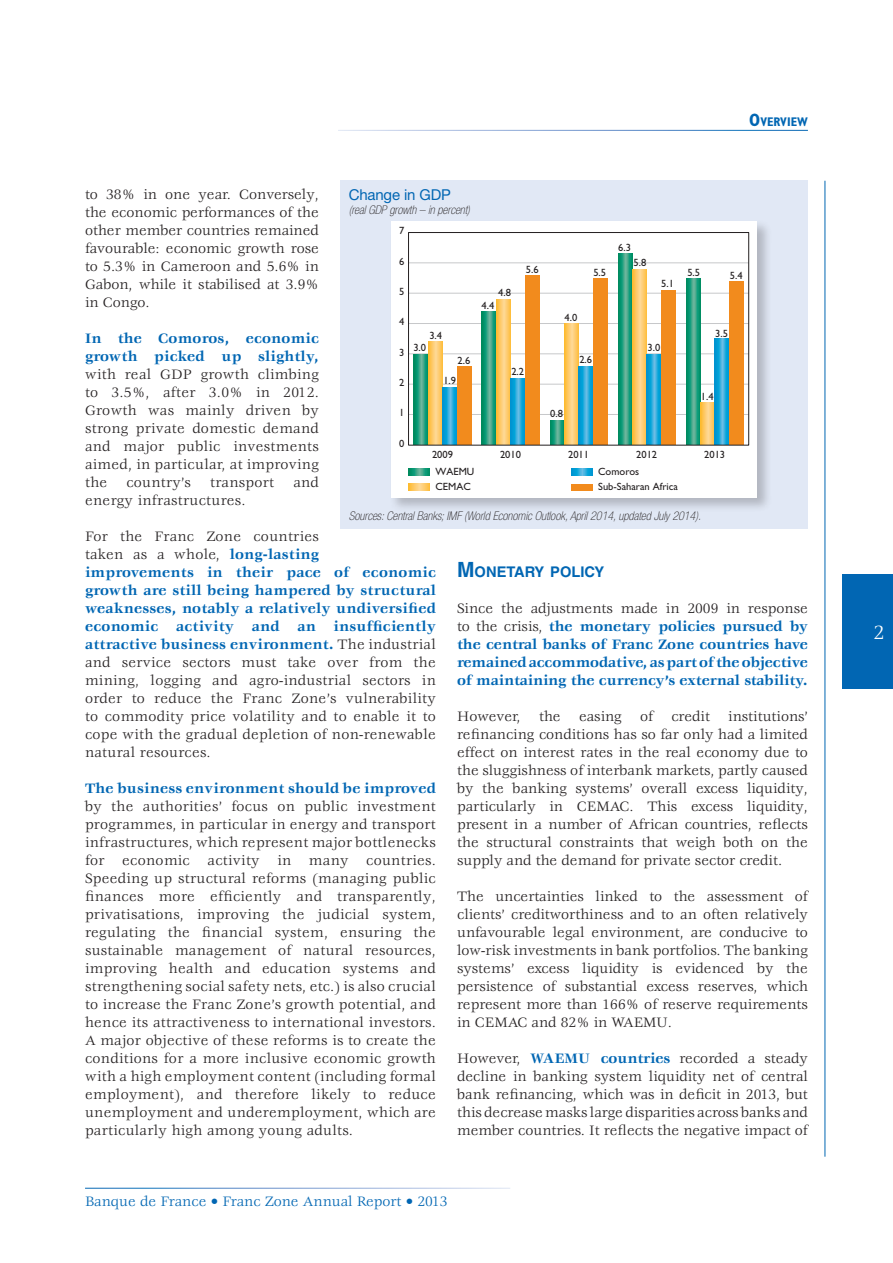
<style>
.page{position:relative;width:893px;height:1263px;background:#fff}
.page>*{position:absolute;margin:0;border:0;box-sizing:border-box;transform-origin:0 0}
.t1{font:21px "Veljovic Std";color:#fff}
.t2{font:15px/18px "Veljovic Std";letter-spacing:.02em;color:#231f20;text-align:justify}
.t3{font:700 15px/18px "Veljovic Std";letter-spacing:.02em;color:#0166b3}
.t4{font:15px "Veljovic Std";color:#0166b3}
.t5{font:15px "Helvetica Neue LT Std";letter-spacing:-.01em;color:#0166b3}
.t6{font:700 14.7px "Helvetica LT Std";color:#0166b3}
.t7{font:700 condensed 12.6px "Gill Sans Std";color:#0166b3}
.t8{font:italic 100 condensed 12px "Helvetica Neue LT Std";color:#231f20}
.t9{font:10.5px "Gill Sans";color:#231f20}
.t10{font:10.5px "Gill Sans Std";color:#231f20}
.s1{font-size:18px}
.s2{font-weight:700;color:#0166b3}
.s3{font-size:21px}
.s4{font-weight:400;color:#231f20}
</style>
<div class="page">
<hr style="left:825px;top:181px;width:1px;height:976px;background:#0166b3">
<div style="left:842px;top:574px;width:51px;height:115px;background:#0166b3"></div>
<div style="left:340px;top:181px;width:468px;height:348px;background:#e1e8f5"></div>
<div style="left:389px;top:219px;width:383px;height:293px;background:#231f20;opacity:.25"></div>
<div style="left:391px;top:221px;width:366px;height:276px;background:#fff"></div>
<svg style="left:409px;top:469px;width:21px;height:6px"></svg>
<svg style="left:571px;top:469px;width:21px;height:6px"></svg>
<svg style="left:409px;top:484px;width:21px;height:6px"></svg>
<div style="left:571px;top:484px;width:21px;height:6px;background:#f28b1d"></div>
<hr style="left:409px;top:262px;width:340px;height:1px;background:#c7c8ca">
<hr style="left:409px;top:293px;width:340px;height:1px;background:#c7c8ca">
<hr style="left:409px;top:323px;width:340px;height:1px;background:#c7c8ca">
<hr style="left:409px;top:353px;width:340px;height:1px;background:#c7c8ca">
<hr style="left:409px;top:384px;width:340px;height:1px;background:#c7c8ca">
<hr style="left:409px;top:414px;width:340px;height:1px;background:#c7c8ca">
<svg style="left:550px;top:421px;width:14px;height:22px"></svg>
<svg style="left:414px;top:354px;width:14px;height:89px"></svg>
<svg style="left:482px;top:311px;width:14px;height:132px;background:#279f7e"></svg>
<svg style="left:686px;top:278px;width:14px;height:165px;background:#269f7e"></svg>
<svg style="left:618px;top:254px;width:14px;height:189px;background:#269f7d"></svg>
<svg style="left:700px;top:402px;width:15px;height:41px"></svg>
<svg style="left:428px;top:342px;width:15px;height:101px;background:#f4c76a"></svg>
<svg style="left:564px;top:324px;width:15px;height:119px;background:#f2c76a"></svg>
<svg style="left:496px;top:299px;width:15px;height:144px;background:#f6c768"></svg>
<svg style="left:632px;top:269px;width:15px;height:174px;background:#f5c769"></svg>
<svg style="left:443px;top:387px;width:14px;height:56px"></svg>
<svg style="left:511px;top:378px;width:14px;height:65px"></svg>
<svg style="left:579px;top:366px;width:14px;height:77px"></svg>
<svg style="left:647px;top:354px;width:14px;height:89px"></svg>
<svg style="left:715px;top:339px;width:14px;height:104px"></svg>
<div style="left:457px;top:366px;width:14px;height:79px;background:#f28b1d"></div>
<div style="left:661px;top:290px;width:14px;height:155px;background:#f28b1d"></div>
<div style="left:729px;top:281px;width:14px;height:164px;background:#f28b1d"></div>
<div style="left:593px;top:278px;width:14px;height:167px;background:#f28b1d"></div>
<div style="left:525px;top:275px;width:14px;height:170px;background:#f28b1d"></div>
<div style="left:408px;top:232px;width:341px;height:213px;border:1px solid #231f20"></div>
<p class="t7" style="left:749px;top:114px;width:60px"><span class="s1">O</span>VERVIEW</p>
<p class="t2" style="left:85px;top:186px;width:235px">to 38% in one year. Conversely, the economic performances of the other member countries remained favourable: economic growth rose to 5.3% in Cameroon and 5.6% in Gabon, while it stabilised at 3.9% in Congo.</p>
<p class="t3" style="left:85px;top:330px;width:235px">In the Comoros, economic growth picked up slightly,</p>
<p class="t2" style="left:85px;top:366px;width:235px">with real GDP growth climbing to 3.5%, after 3.0% in 2012.<br>Growth was mainly driven by strong private domestic demand and major public investments aimed, in particular, at improving the</p>
<p class="t5" style="left:349px;top:186px;width:104px">Change in GDP</p>
<p class="t8" style="left:349px;top:203px;width:123px">(real GDP growth – in percent)</p>
<p class="t9" style="left:399px;top:225px;width:7px">7</p>
<p class="t9" style="left:618px;top:241px;width:14px">6.3</p>
<p class="t9" style="left:399px;top:255px;width:7px">6</p>
<p class="t9" style="left:399px;top:285px;width:7px">5</p>
<p class="t9" style="left:634px;top:257px;width:14px">5.8</p>
<p class="t9" style="left:526px;top:263px;width:14px">5.6</p>
<p class="t9" style="left:687px;top:266px;width:14px">5.5</p>
<p class="t9" style="left:593px;top:267px;width:14px">5.5</p>
<p class="t9" style="left:730px;top:269px;width:14px">5.4</p>
<p class="t9" style="left:661px;top:278px;width:14px">5.1</p>
<p class="t9" style="left:498px;top:287px;width:14px">4.8</p>
<p class="t9" style="left:482px;top:299px;width:14px">4.4</p>
<p class="t9" style="left:565px;top:311px;width:14px">4.0</p>
<p class="t9" style="left:399px;top:316px;width:7px">4</p>
<p class="t9" style="left:399px;top:346px;width:7px">3</p>
<p class="t9" style="left:715px;top:327px;width:14px">3.5</p>
<p class="t9" style="left:429px;top:329px;width:14px">3.4</p>
<p class="t9" style="left:648px;top:341px;width:14px">3.0</p>
<p class="t9" style="left:413px;top:342px;width:14px">3.0</p>
<p class="t9" style="left:579px;top:354px;width:14px">2.6</p>
<p class="t9" style="left:458px;top:354px;width:14px">2.6</p>
<p class="t9" style="left:511px;top:365px;width:14px">2.2</p>
<p class="t9" style="left:443px;top:375px;width:14px">1.9</p>
<p class="t9" style="left:399px;top:376px;width:7px">2</p>
<p class="t9" style="left:399px;top:407px;width:7px">1</p>
<p class="t9" style="left:701px;top:390px;width:14px">1.4</p>
<p class="t9" style="left:550px;top:408px;width:14px">0.8</p>
<p class="t9" style="left:399px;top:437px;width:7px">0</p>
<p class="t9" style="left:432px;top:449px;width:22px">2009</p>
<p class="t9" style="left:500px;top:449px;width:22px">2010</p>
<p class="t9" style="left:568px;top:449px;width:22px">2011</p>
<p class="t9" style="left:636px;top:449px;width:22px">2012</p>
<p class="t9" style="left:704px;top:449px;width:22px">2013</p>
<p class="t10" style="left:436px;top:466px;width:40px">WAEMU</p>
<p class="t10" style="left:598px;top:466px;width:43px">Comoros</p>
<p class="t9" style="left:436px;top:481px;width:37px">CEMAC</p>
<p class="t10" style="left:598px;top:481px;width:81px">Sub-Saharan Africa</p>
<p class="t2" style="left:126px;top:474px;width:66px">country’s</p>
<p class="t2" style="left:210px;top:474px;width:66px">transport</p>
<p class="t2" style="left:293px;top:474px;width:27px">and</p>
<p class="t2" style="left:85px;top:492px;width:162px">energy infrastructures.</p>
<p class="t2" style="left:85px;top:528px;width:352px;text-align:left">For the Franc Zone countries<br>taken as a whole, <span class="s2">long-lasting<br>improvements in their pace of economic growth are still being hampered by structural weaknesses, notably a relatively undiversified economic activity and an insufficiently attractive business environment.</span> The industrial and service sectors must take over from the mining, logging and agro-industrial sectors in order to reduce the Franc Zone’s vulnerability to commodity price volatility and to enable it to cope with the gradual depletion of non-renewable natural resources.</p>
<p class="t3" style="left:85px;top:780px;width:352px">The business environment should be improved</p>
<p class="t2" style="left:85px;top:798px;width:352px">by the authorities’ focus on public investment programmes, in particular in energy and transport infrastructures, which represent major bottlenecks for economic activity in many countries.<br>Speeding up structural reforms (managing public finances more efficiently and transparently, privatisations, improving the judicial system, regulating the financial system, ensuring the sustainable management of natural resources, improving health and education systems and strengthening social safety nets, etc.) is also crucial to increase the Franc Zone’s growth potential, and hence its attractiveness to international investors.<br>A major objective of these reforms is to create the conditions for a more inclusive economic growth with a high employment content (including formal employment), and therefore likely to reduce unemployment and underemployment, which are particularly high among young adults.</p>
<p class="t8" style="left:349px;top:509px;width:354px">Sources: Central Banks; IMF (World Economic Outlook, April 2014, updated July 2014).</p>
<p class="t6" style="left:457px;top:563px;width:149px"><span class="s3">M</span>ONETARY POLICY</p>
<p class="t3" style="left:457px;top:600px;width:352px;text-align:justify"><span class="s4">Since the adjustments made in 2009 in response to the crisis,</span> the monetary policies pursued by the central banks of Franc Zone countries have remained accommodative, as part of the objective of maintaining the currency’s external stability.</p>
<p class="t2" style="left:457px;top:708px;width:352px">However, the easing of credit institutions’ refinancing conditions has so far only had a limited effect on interest rates in the real economy due to the sluggishness of interbank markets, partly caused by the banking systems’ overall excess liquidity, particularly in CEMAC. This excess liquidity, present in a number of African countries, reflects the structural constraints that weigh both on the supply and the demand for private sector credit.</p>
<p class="t2" style="left:457px;top:888px;width:352px">The uncertainties linked to the assessment of clients’ creditworthiness and to an often relatively unfavourable legal environment, are conducive to low-risk investments in bank portfolios. The banking systems’ excess liquidity is evidenced by the persistence of substantial excess reserves, which represent more than 166% of reserve requirements in CEMAC and 82% in WAEMU.</p>
<p class="t2" style="left:457px;top:1050px;width:352px">However, <span class="s2">WAEMU countries</span> recorded a steady decline in banking system liquidity net of central bank refinancing, which was in deficit in 2013, but this decrease masks large disparities across banks and member countries. It reflects the negative impact of</p>
<p class="t4" style="left:85px;top:1193px;width:364px">Banque de France • Franc Zone Annual Report • 2013</p>
<h1 class="t1" style="left:874px;top:621px;width:12px">2</h1>
</div>
